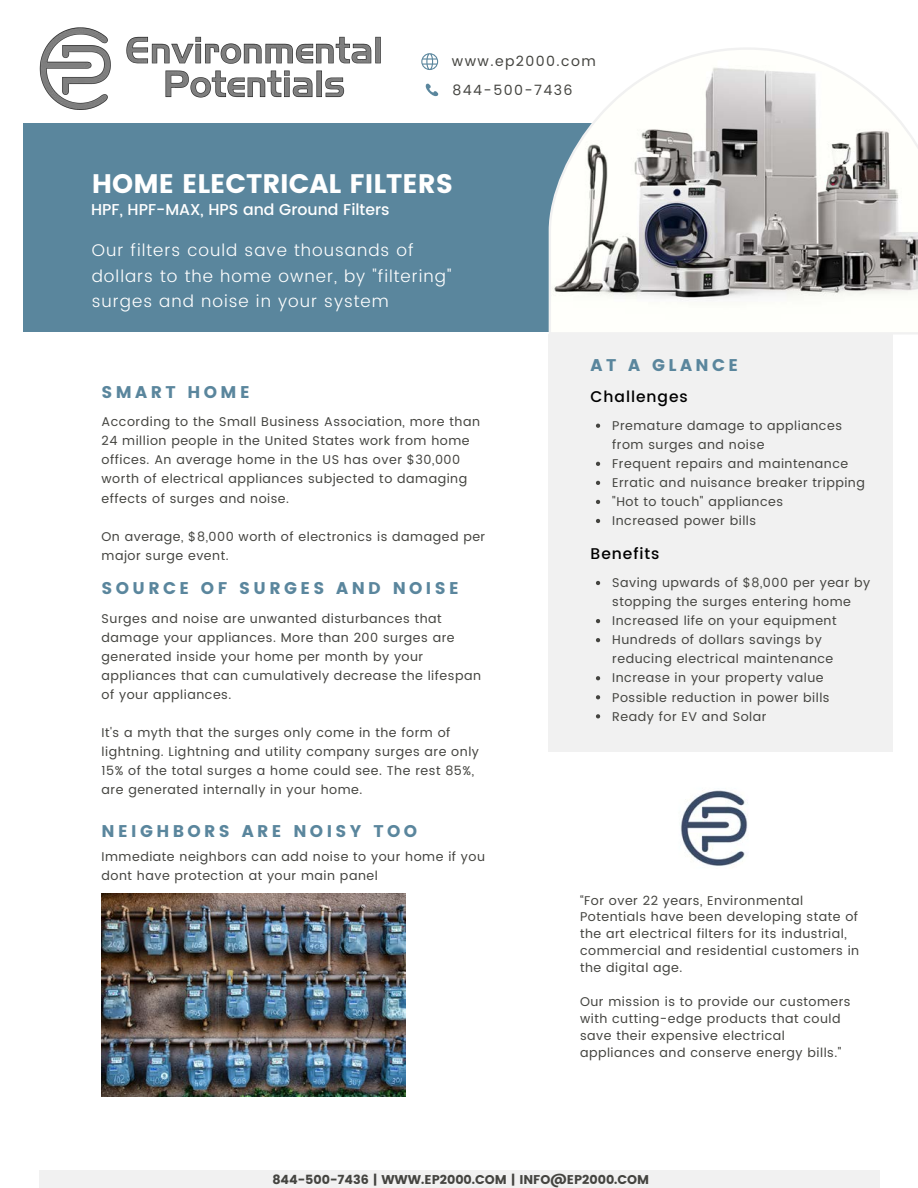
<style>
.page{position:relative;width:918px;height:1188px;background:#fff}
.page>*{position:absolute;margin:0;border:0;box-sizing:border-box;transform-origin:0 0}
.t1{font:26.85px "Poppins";color:#fff}
.t2{font:300 16.95px/25.3px "Poppins";letter-spacing:.06em;color:#fff}
.t3{font:16.95px "Poppins";letter-spacing:.2em;color:#5a869d}
.t4{font:500 15.75px "Poppins";color:#fff}
.t5{font:500 15.45px "Poppins";letter-spacing:.06em;color:#000}
.t6{font:14.1px "Poppins";letter-spacing:.1em;color:#444440}
.t7{font:12.75px/19px "Poppins";letter-spacing:.04em;color:#444440}
.t8{font:12.75px "Poppins";color:#444440}
</style>
<div class="page">
<div style="left:23px;top:124px;width:875px;height:208px;background:#5a869d"></div>
<div style="left:549px;top:334px;width:344px;height:418px;background:#f1f1f1"></div>
<svg style="left:549px;top:48px;width:369px;height:286px"></svg>
<img style="left:668px;top:781px;width:92px;height:92px;border-radius:50%">
<div style="left:39px;top:1170px;width:840px;height:18px;background:#f1f1f1"></div>
<img style="left:39px;top:27px;width:342px;height:83px">
<img style="left:102px;top:894px;width:303px;height:202px">
<svg style="left:425px;top:83px;width:13px;height:14px"></svg>
<svg style="left:421px;top:53px;width:17px;height:17px"></svg>
<svg style="left:596px;top:581px;width:4px;height:4px"></svg>
<svg style="left:596px;top:619px;width:4px;height:4px"></svg>
<svg style="left:596px;top:638px;width:4px;height:4px"></svg>
<svg style="left:596px;top:676px;width:4px;height:4px"></svg>
<svg style="left:596px;top:695px;width:4px;height:4px"></svg>
<svg style="left:596px;top:714px;width:4px;height:4px"></svg>
<svg style="left:596px;top:424px;width:4px;height:4px"></svg>
<svg style="left:596px;top:462px;width:4px;height:4px"></svg>
<svg style="left:596px;top:481px;width:4px;height:4px"></svg>
<svg style="left:596px;top:500px;width:4px;height:4px"></svg>
<svg style="left:596px;top:519px;width:4px;height:4px"></svg>
<p class="t6" style="left:452px;top:52px;width:145px">www.ep2000.com</p>
<p class="t6" style="left:453px;top:82px;width:122px">844-500-7436</p>
<p class="t1" style="left:92px;top:168px;width:363px">HOME ELECTRICAL FILTERS</p>
<p class="t4" style="left:91px;top:201px;width:300px">HPF, HPF-MAX, HPS and Ground Filters</p>
<p class="t2" style="left:92px;top:238px;width:361px">Our filters could save thousands of dollars to the home owner, by "filtering" surges and noise in your system</p>
<p class="t3" style="left:102px;top:382px;width:150px">SMART HOME</p>
<p class="t7" style="left:102px;top:412px;width:380px">According to the Small Business Association, more than 24 million people in the United States work from home offices. An average home in the US has over $30,000 worth of electrical appliances subjected to damaging effects of surges and noise.</p>
<p class="t7" style="left:102px;top:527px;width:385px">On average, $8,000 worth of electronics is damaged per major surge event.</p>
<p class="t3" style="left:102px;top:579px;width:359px">SOURCE OF SURGES AND NOISE</p>
<p class="t7" style="left:102px;top:609px;width:381px">Surges and noise are unwanted disturbances that damage your appliances. More than 200 surges are generated inside your home per month by your appliances that can cumulatively decrease the lifespan of your appliances.</p>
<p class="t7" style="left:102px;top:723px;width:379px">It's a myth that the surges only come in the form of lightning. Lightning and utility company surges are only 15% of the total surges a home could see. The rest 85%, are generated internally in your home.</p>
<p class="t3" style="left:102px;top:821px;width:317px">NEIGHBORS ARE NOISY TOO</p>
<p class="t7" style="left:102px;top:847px;width:385px">Immediate neighbors can add noise to your home if you dont have protection at your main panel</p>
<p class="t3" style="left:591px;top:355px;width:149px">AT A GLANCE</p>
<p class="t5" style="left:591px;top:388px;width:99px">Challenges</p>
<p class="t7" style="left:612px;top:416px;width:231px">Premature damage to appliances from surges and noise</p>
<p class="t7" style="left:612px;top:454px;width:238px">Frequent repairs and maintenance</p>
<p class="t7" style="left:612px;top:473px;width:254px">Erratic and nuisance breaker tripping</p>
<p class="t7" style="left:612px;top:492px;width:172px">"Hot to touch" appliances</p>
<p class="t7" style="left:612px;top:511px;width:145px">Increased power bills</p>
<p class="t5" style="left:591px;top:545px;width:70px">Benefits</p>
<p class="t7" style="left:612px;top:573px;width:260px">Saving upwards of $8,000 per year by stopping the surges entering home</p>
<p class="t7" style="left:612px;top:611px;width:226px">Increased life on your equipment</p>
<p class="t7" style="left:612px;top:630px;width:223px">Hundreds of dollars savings by reducing electrical maintenance</p>
<p class="t7" style="left:612px;top:669px;width:213px">Increase in your property value</p>
<p class="t7" style="left:612px;top:688px;width:219px">Possible reduction in power bills</p>
<p class="t7" style="left:612px;top:707px;width:156px">Ready for EV and Solar</p>
<p class="t7" style="left:580px;top:892px;width:281px;line-height:17px">“For over 22 years, Environmental Potentials have been developing state of the art electrical filters for its industrial, commercial and residential customers in the digital age.</p>
<p class="t7" style="left:580px;top:993px;width:272px;line-height:17px">Our mission is to provide our customers with cutting-edge products that could save their expensive electrical appliances and conserve energy bills."</p>
<p class="t8" style="left:272px;top:1172px;width:378px">844-500-7436 | WWW.EP2000.COM | INFO@EP2000.COM</p>
</div>
